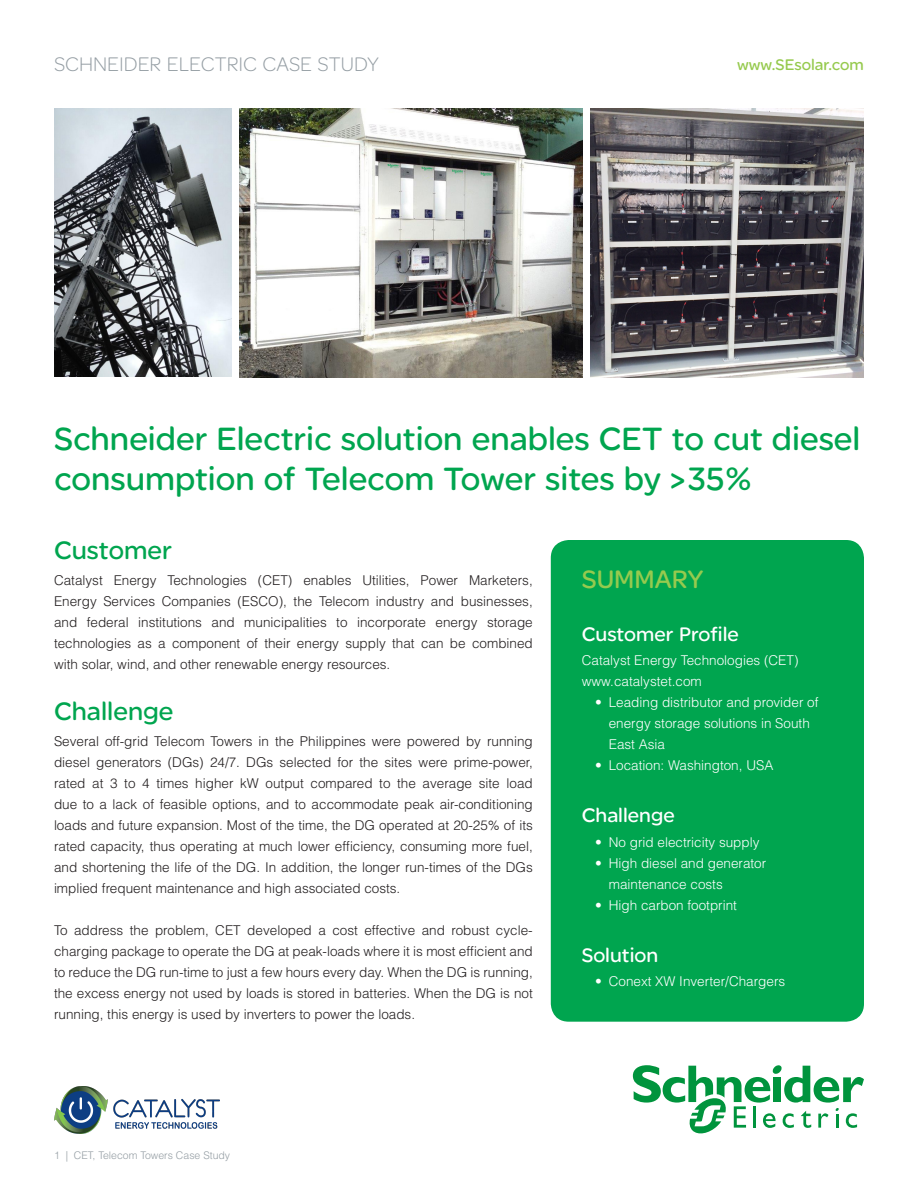
<style>
.page{position:relative;width:918px;height:1188px;background:#fff}
.page>*{position:absolute;margin:0;border:0;box-sizing:border-box;transform-origin:0 0}
.t1{font:34.5px/39.6px "SE Optimist";color:#00a54f}
.t2{font:27px "SE Optimist";color:#00a54f}
.t3{font:27px "SE Optimist";color:#96ca4e}
.t4{font:21px "SE Optimist";color:#fff}
.t5{font:300 21px "SE Optimist";color:#959ea4}
.t6{font:16.5px "SE Optimist";color:#96ca4e}
.t7{font:300 13.5px/21px "Helvetica";color:#231f20;text-align:justify}
.t8{font:300 13.5px/21px "Helvetica";color:#fff}
.t9{font:300 10.5px "Helvetica";color:#959ea4}
</style>
<div class="page">
<svg style="left:633px;top:1065px;width:231px;height:68px"></svg>
<div style="left:551px;top:540px;width:313px;height:482px;background:#00a54f;border-radius:18px"></div>
<img style="left:54px;top:108px;width:177px;height:269px">
<img style="left:239px;top:108px;width:344px;height:270px">
<img style="left:591px;top:108px;width:273px;height:270px">
<img style="left:54px;top:1086px;width:166px;height:48px">
<p class="t5" style="left:54px;top:50px;width:326px">SCHNEIDER ELECTRIC CASE STUDY</p>
<p class="t6" style="left:737px;top:55px;width:128px">www.SEsolar.com</p>
<p class="t1" style="left:54px;top:419px;width:808px">Schneider Electric solution enables CET to cut diesel consumption of Telecom Tower sites by &gt;35%</p>
<p class="t2" style="left:54px;top:534px;width:120px">Customer</p>
<p class="t7" style="left:54px;top:570px;width:480px">Catalyst Energy Technologies (CET) enables Utilities, Power Marketers, Energy Services Companies (ESCO), the Telecom industry and businesses, and federal institutions and municipalities to incorporate energy storage technologies as a component of their energy supply that can be combined with solar, wind, and other renewable energy resources.</p>
<p class="t2" style="left:54px;top:696px;width:121px">Challenge</p>
<p class="t7" style="left:54px;top:731px;width:480px">Several off-grid Telecom Towers in the Philippines were powered by running diesel generators (DGs) 24/7. DGs selected for the sites were prime-power, rated at 3 to 4 times higher kW output compared to the average site load due to a lack of feasible options, and to accommodate peak air-conditioning loads and future expansion. Most of the time, the DG operated at 20-25% of its rated capacity, thus operating at much lower efficiency, consuming more fuel, and shortening the life of the DG. In addition, the longer run-times of the DGs implied frequent maintenance and high associated costs.</p>
<p class="t7" style="left:54px;top:920px;width:480px">To address the problem, CET developed a cost effective and robust cycle&shy;charging package to operate the DG at peak-loads where it is most efficient and to reduce the DG run-time to just a few hours every day. When the DG is running, the excess energy not used by loads is stored in batteries. When the DG is not running, this energy is used by inverters to power the loads.</p>
<p class="t3" style="left:582px;top:564px;width:123px">SUMMARY</p>
<p class="t4" style="left:582px;top:622px;width:159px">Customer Profile</p>
<p class="t8" style="left:582px;top:649px;width:218px">Catalyst Energy Technologies (CET)</p>
<p class="t8" style="left:582px;top:670px;width:122px">www.catalystet.com</p>
<p class="t8" style="left:609px;top:691px;width:211px;text-indent:-14px">• Leading distributor and provider of energy storage solutions in South<br>East Asia</p>
<p class="t8" style="left:595px;top:754px;width:180px">• Location: Washington, USA</p>
<p class="t4" style="left:582px;top:804px;width:94px">Challenge</p>
<p class="t8" style="left:595px;top:831px;width:166px">• No grid electricity supply</p>
<p class="t8" style="left:609px;top:852px;width:159px;text-indent:-14px">• High diesel and generator maintenance costs</p>
<p class="t8" style="left:595px;top:894px;width:143px">• High carbon footprint</p>
<p class="t4" style="left:582px;top:943px;width:78px">Solution</p>
<p class="t8" style="left:595px;top:971px;width:192px">• Conext XW Inverter/Chargers</p>
<p class="t9" style="left:54px;top:1148px;width:178px">1 | CET, Telecom Towers Case Study</p>
</div>
